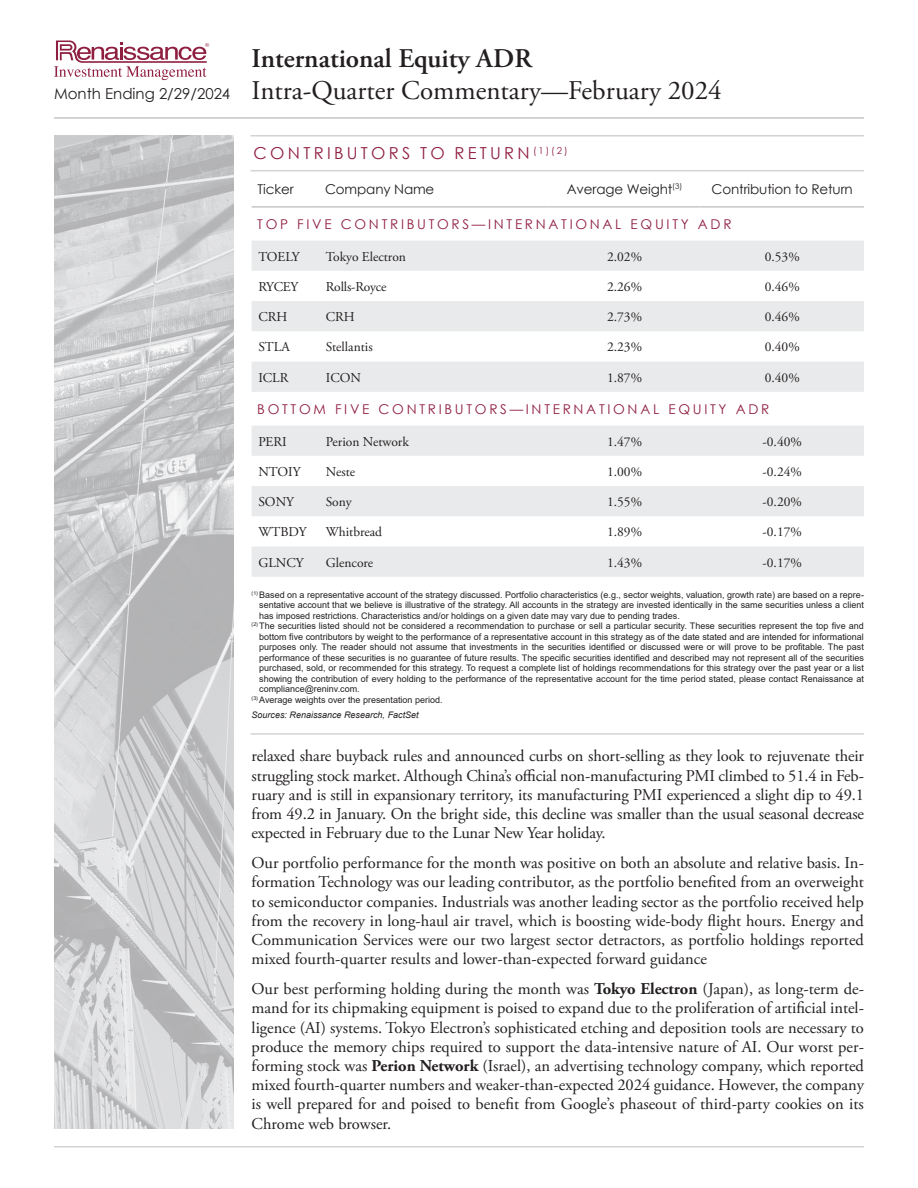
<style>
.page{position:relative;width:918px;height:1188px;background:#fff}
.page>*{position:absolute;margin:0;border:0;box-sizing:border-box;transform-origin:0 0}
.t1{font:27px/32.4px "Adobe Garamond Pro";color:#231f20;text-align:center}
.Commentaries_Body{font:16.5px/19.2px "Adobe Garamond Pro";color:#231f20;text-align:justify}
.t2{font:16.5px "Century Gothic";letter-spacing:.2em;color:#8f1f40}
.t3{font:13.5px "Adobe Garamond Pro";color:#231f20}
.t4{font:13.5px "Century Gothic";letter-spacing:.2em;color:#8f1f40}
.t5{font:13.5px "Century Gothic";letter-spacing:-.01em;color:#231f20}
.Page_disclosures{font:9px/10.5px "Arial";color:#231f20;text-align:justify}
.t6{font:italic 9px "Arial";color:#231f20}
.s1{font-weight:600}
.s2{font-family:"Century Gothic";font-size:15px}
.s3{font-weight:700}
</style>
<div class="page">
<svg style="left:54px;top:40px;width:155px;height:40px"></svg>
<hr style="left:54px;top:117px;width:810px;height:2px;background:#c5c6c8">
<hr style="left:54px;top:1146px;width:810px;height:2px;background:#d2d3d5">
<img style="left:54px;top:135px;width:180px;height:994px">
<hr style="left:250px;top:135px;width:614px;height:1px;background:#d2d3d5">
<hr style="left:250px;top:733px;width:614px;height:2px;background:#d2d3d5">
<hr style="left:250px;top:170px;width:614px;height:1px;background:#d2d3d5">
<svg style="left:252px;top:241px;width:612px;height:336px;fill:#e9eaeb"></svg>
<hr style="left:252px;top:206px;width:67px;height:2px;background:#c5c6c8">
<hr style="left:319px;top:206px;width:230px;height:2px;background:#c5c6c8">
<hr style="left:549px;top:206px;width:151px;height:2px;background:#c5c6c8">
<hr style="left:700px;top:206px;width:164px;height:2px;background:#c5c6c8">
<h1 class="t1" style="left:54px;top:43px;width:669px"><span class="s1">International Equity ADR<br></span><span class="s2">Month Ending 2/29/2024</span> Intra-Quarter Commentary—February 2024</h1>
<p class="t2" style="left:253px;top:142px;width:316px">CONTRIBUTORS TO RETURN <sup>(1)(2)</sup></p>
<p class="t5" style="left:258px;top:180px;width:38px">Ticker</p>
<p class="t5" style="left:325px;top:180px;width:111px">Company Name</p>
<p class="t5" style="left:567px;top:180px;width:117px">Average Weight<sup>(3)</sup></p>
<p class="t5" style="left:712px;top:180px;width:143px">Contribution to Return</p>
<p class="t4" style="left:257px;top:215px;width:476px">TOP FIVE CONTRIBUTORS—INTERNATIONAL EQUITY ADR</p>
<p class="t3" style="left:258px;top:248px;width:43px">TOELY</p>
<p class="t3" style="left:326px;top:248px;width:82px">Tokyo Electron</p>
<p class="t3" style="left:607px;top:248px;width:37px">2.02%</p>
<p class="t3" style="left:765px;top:248px;width:37px">0.53%</p>
<p class="t3" style="left:258px;top:278px;width:41px">RYCEY</p>
<p class="t3" style="left:326px;top:278px;width:62px">Rolls-Royce</p>
<p class="t3" style="left:607px;top:278px;width:37px">2.26%</p>
<p class="t3" style="left:765px;top:278px;width:37px">0.46%</p>
<p class="t3" style="left:258px;top:309px;width:30px">CRH</p>
<p class="t3" style="left:326px;top:309px;width:30px">CRH</p>
<p class="t3" style="left:607px;top:309px;width:37px">2.73%</p>
<p class="t3" style="left:765px;top:309px;width:37px">0.46%</p>
<p class="t3" style="left:258px;top:339px;width:33px">STLA</p>
<p class="t3" style="left:326px;top:339px;width:48px">Stellantis</p>
<p class="t3" style="left:607px;top:339px;width:37px">2.23%</p>
<p class="t3" style="left:765px;top:339px;width:37px">0.40%</p>
<p class="t3" style="left:258px;top:369px;width:32px">ICLR</p>
<p class="t3" style="left:326px;top:369px;width:37px">ICON</p>
<p class="t3" style="left:607px;top:369px;width:37px">1.87%</p>
<p class="t3" style="left:765px;top:369px;width:37px">0.40%</p>
<p class="t4" style="left:257px;top:399px;width:513px">BOTTOM FIVE CONTRIBUTORS—INTERNATIONAL EQUITY ADR</p>
<p class="t3" style="left:258px;top:433px;width:30px">PERI</p>
<p class="t3" style="left:326px;top:433px;width:85px">Perion Network</p>
<p class="t3" style="left:607px;top:433px;width:37px">1.47%</p>
<p class="t3" style="left:763px;top:433px;width:41px">-0.40%</p>
<p class="t3" style="left:258px;top:463px;width:44px">NTOIY</p>
<p class="t3" style="left:326px;top:463px;width:31px">Neste</p>
<p class="t3" style="left:607px;top:463px;width:37px">1.00%</p>
<p class="t3" style="left:763px;top:463px;width:41px">-0.24%</p>
<p class="t3" style="left:258px;top:494px;width:37px">SONY</p>
<p class="t3" style="left:326px;top:494px;width:28px">Sony</p>
<p class="t3" style="left:607px;top:494px;width:37px">1.55%</p>
<p class="t3" style="left:763px;top:494px;width:41px">-0.20%</p>
<p class="t3" style="left:258px;top:524px;width:50px">WTBDY</p>
<p class="t3" style="left:326px;top:524px;width:58px">Whitbread</p>
<p class="t3" style="left:607px;top:524px;width:37px">1.89%</p>
<p class="t3" style="left:763px;top:524px;width:41px">-0.17%</p>
<p class="t3" style="left:258px;top:554px;width:47px">GLNCY</p>
<p class="t3" style="left:326px;top:554px;width:49px">Glencore</p>
<p class="t3" style="left:607px;top:554px;width:37px">1.43%</p>
<p class="t3" style="left:763px;top:554px;width:41px">-0.17%</p>
<p class="Page_disclosures" style="left:259px;top:589px;width:606px;text-indent:-8px"><sup>(1)</sup> Based on a representative account of the strategy discussed. Portfolio characteristics (e.g., sector weights, valuation, growth rate) are based on a repre&shy;sentative account that we believe is illustrative of the strategy. All accounts in the strategy are invested identically in the same securities unless a client has imposed restrictions. Characteristics and/or holdings on a given date may vary due to pending trades.</p>
<p class="Page_disclosures" style="left:259px;top:621px;width:606px;text-indent:-8px"><sup>(2)</sup> The securities listed should not be considered a recommendation to purchase or sell a particular security. These securities represent the top five and bottom five contributors by weight to the performance of a representative account in this strategy as of the date stated and are intended for informational purposes only. The reader should not assume that investments in the securities identified or discussed were or will prove to be profitable. The past performance of these securities is no guarantee of future results. The specific securities identified and described may not represent all of the securities purchased, sold, or recommended for this strategy. To request a complete list of holdings recommendations for this strategy over the past year or a list showing the contribution of every holding to the performance of the representative account for the time period stated, please contact Renaissance at compliance@reninv.com.</p>
<p class="Page_disclosures" style="left:252px;top:694px;width:192px"><sup>(3)</sup> Average weights over the presentation period.</p>
<p class="t6" style="left:252px;top:709px;width:169px">Sources: Renaissance Research, FactSet</p>
<p class="Commentaries_Body" style="left:252px;top:747px;width:614px">relaxed share buyback rules and announced curbs on short-selling as they look to rejuvenate their struggling stock market. Although China’s official non-manufacturing PMI climbed to 51.4 in Feb&shy;ruary and is still in expansionary territory, its manufacturing PMI experienced a slight dip to 49.1 from 49.2 in January. On the bright side, this decline was smaller than the usual seasonal decrease expected in February due to the Lunar New Year holiday.</p>
<p class="Commentaries_Body" style="left:252px;top:854px;width:614px">Our portfolio performance for the month was positive on both an absolute and relative basis. In&shy;formation Technology was our leading contributor, as the portfolio benefited from an overweight to semiconductor companies. Industrials was another leading sector as the portfolio received help from the recovery in long-haul air travel, which is boosting wide-body flight hours. Energy and Communication Services were our two largest sector detractors, as portfolio holdings reported mixed fourth-quarter results and lower-than-expected forward guidance</p>
<p class="Commentaries_Body" style="left:252px;top:980px;width:614px">Our best performing holding during the month was <span class="s3">Tokyo Electron</span> (Japan), as long-term de&shy;mand for its chipmaking equipment is poised to expand due to the proliferation of artificial intel&shy;ligence (AI) systems. Tokyo Electron’s sophisticated etching and deposition tools are necessary to produce the memory chips required to support the data-intensive nature of AI. Our worst per&shy;forming stock was <span class="s3">Perion Network</span> (Israel), an advertising technology company, which reported mixed fourth-quarter numbers and weaker-than-expected 2024 guidance. However, the company is well prepared for and poised to benefit from Google’s phaseout of third-party cookies on its Chrome web browser.</p>
</div>
